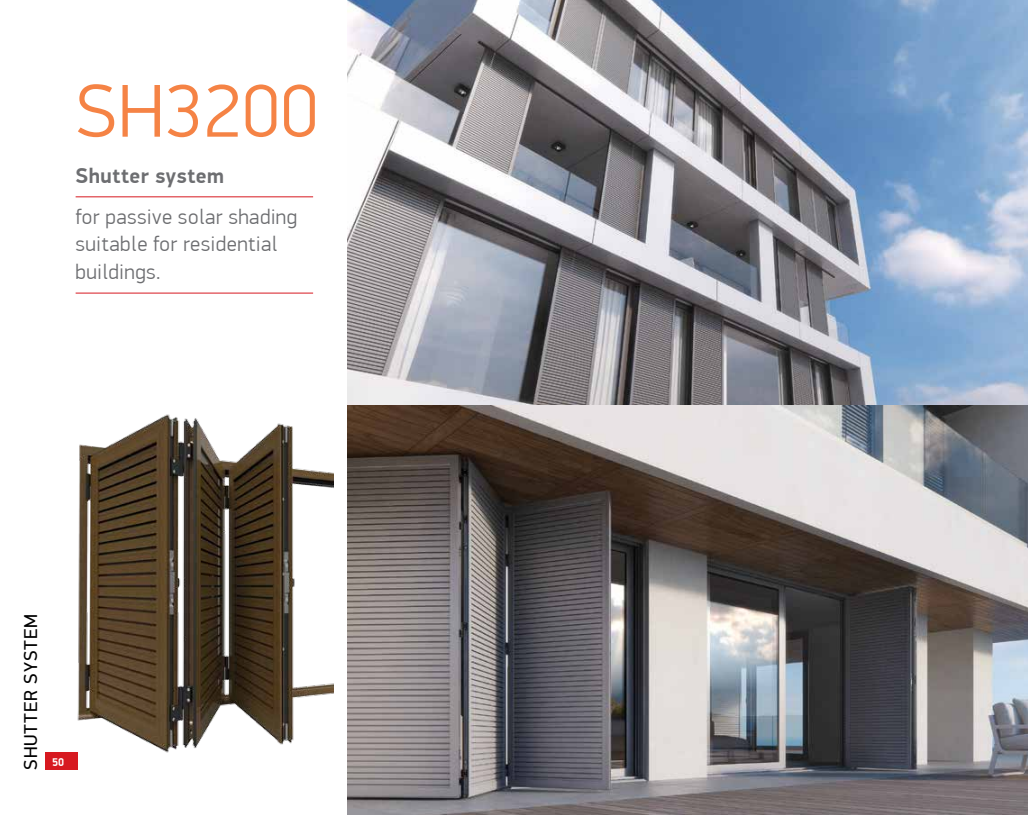
<style>
.page{position:relative;width:1028px;height:815px;background:#fff}
.page>*{position:absolute;margin:0;border:0;box-sizing:border-box;transform-origin:0 0}
.t1{font:300 75px "PF Din Display Pro";letter-spacing:.025em;color:#f58345}
.t2{font:300 21.25px/27.5px "PF Din Display Pro";letter-spacing:.025em;color:#6d6e71}
.t3{font:700 21.25px "PF Din Display Pro";letter-spacing:.025em;color:#6d6e71}
.t4{font:18.75px "PF Din Display Pro";letter-spacing:.05em;color:#000}
.t5{font:700 11.25px "PF Din Display Pro";color:#fff}
</style>
<div class="page">
<img style="left:348px;top:0;width:680px;height:406px">
<img style="left:348px;top:406px;width:680px;height:409px">
<div style="left:45px;top:753px;width:32px;height:17px;background:#d71920"></div>
<hr style="left:76px;top:197px;width:237px;height:1px;background:#d71920">
<hr style="left:76px;top:293px;width:237px;height:1px;background:#d71920">
<img style="left:66px;top:414px;width:267px;height:340px">
<h1 class="t1" style="left:76px;top:68px;width:243px">SH3200</h1>
<p class="t3" style="left:76px;top:162px;width:150px">Shutter system</p>
<p class="t2" style="left:76px;top:203px;width:223px">for passive solar shading suitable for residential buildings.</p>
<p class="t4" style="left:20px;top:770px;width:157px;rotate:-90deg">SHUTTER SYSTEM</p>
<p class="t5" style="left:52px;top:755px;width:14px">50</p>
</div>
